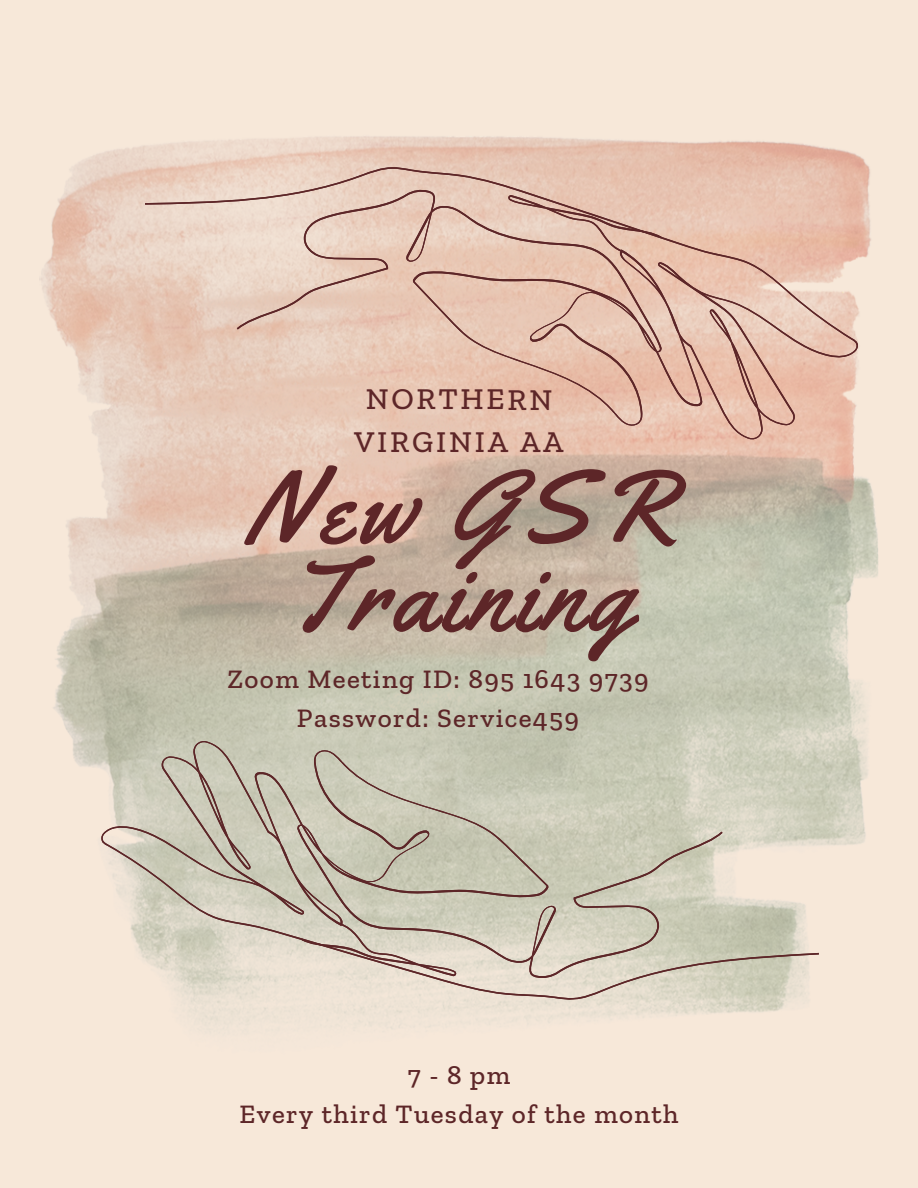
<style>
.page{position:relative;width:918px;height:1188px;background:#f7e8d9}
.page>*{position:absolute;margin:0;border:0;box-sizing:border-box;transform-origin:0 0}
.t1{font:103.5px/87.8px "Yellowtail";letter-spacing:.06em;color:#5d2628;text-align:center}
.t2{font:500 30.75px/42.5px "Zilla Slab";letter-spacing:.085em;color:#5d2628;text-align:center}
.t3{font:500 27.15px "Zilla Slab";letter-spacing:.05em;color:#5d2628}
</style>
<div class="page">
<img style="left:39px;top:136px;width:839px;height:897px">
<svg style="left:145px;top:167px;width:713px;height:273px;background:#e4c2b1"></svg>
<svg style="left:508px;top:195px;width:153px;height:57px;background:#d8b5a6"></svg>
<svg style="left:98px;top:718px;width:722px;height:299px;fill:#cdcdbb"></svg>
<svg style="left:301px;top:919px;width:156px;height:63px"></svg>
<p class="t2" style="left:354px;top:378px;width:211px">NORTHERN<br>VIRGINIA AA</p>
<p class="t1" style="left:246px;top:464px;width:427px">New GSR<br>Training</p>
<p class="t3" style="left:227px;top:662px;width:422px">Zoom Meeting ID: 895 1643 9739</p>
<p class="t3" style="left:297px;top:702px;width:284px">Password: Service459</p>
<p class="t3" style="left:408px;top:1059px;width:104px">7-8pm</p>
<p class="t3" style="left:239px;top:1098px;width:441px">Every third Tuesday of the month</p>
</div>
